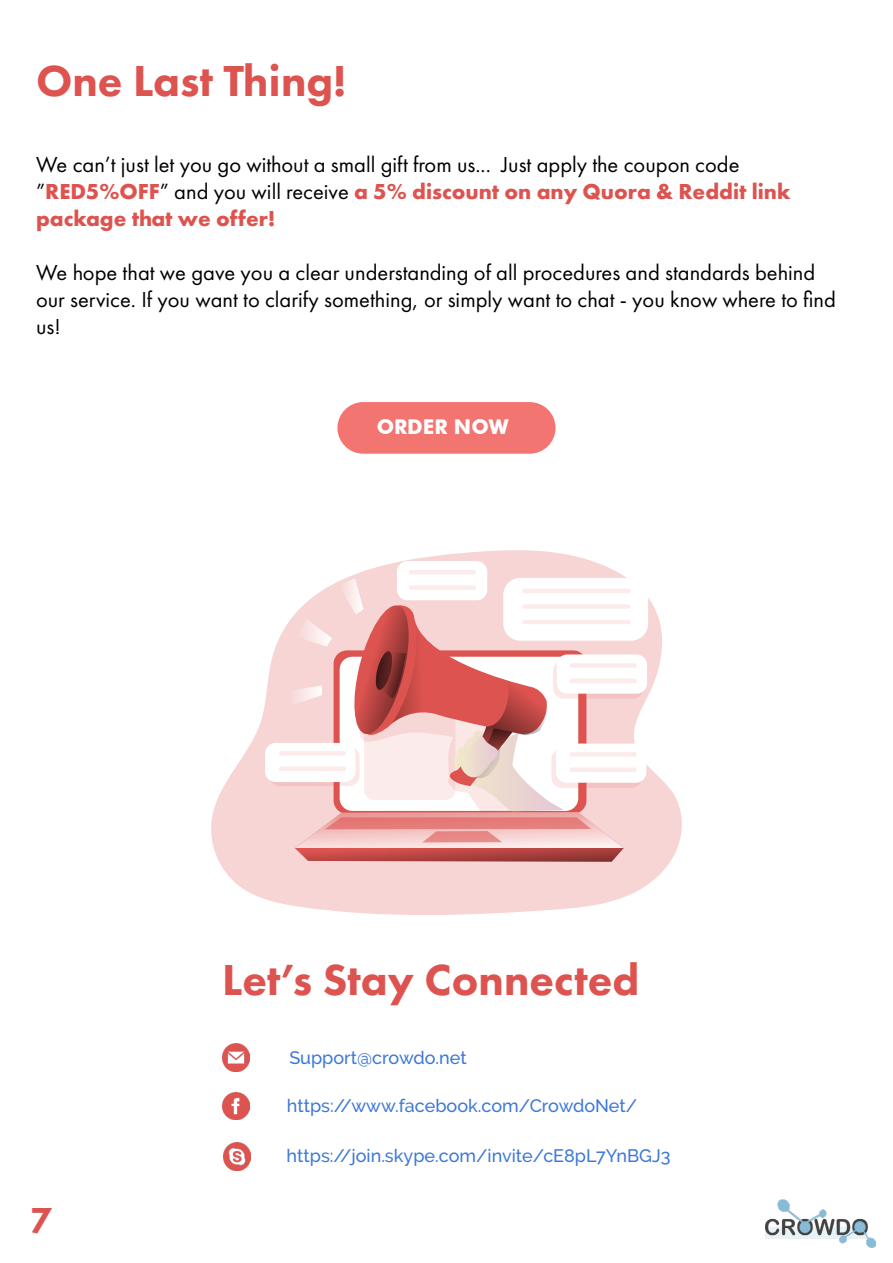
<style>
.page{position:relative;width:893px;height:1263px;background:#fff}
.page>*{position:absolute;margin:0;border:0;box-sizing:border-box;transform-origin:0 0}
.t1{font:800 45px "Futura PT";color:#dd534f}
.t2{font:800 37.5px "Futura PT";color:#dd534f}
.t3{font:22.5px/27px "Futura PT";color:#000}
.t4{font:700 20.4px "Futura BT";color:#fff}
.t5{font:500 18px "Raleway";color:#3c78d8}
.s1{font-weight:700;color:#dd534f}
</style>
<div class="page">
<img style="left:765px;top:1199px;width:110px;height:49px">
<div style="left:337px;top:402px;width:219px;height:52px;background:#f37572;border-radius:26px"></div>
<img style="left:222px;top:1044px;width:28px;height:27px">
<img style="left:223px;top:1092px;width:27px;height:28px">
<img style="left:223px;top:1143px;width:27px;height:27px">
<svg style="left:211px;top:550px;width:471px;height:365px;fill:#f6d5d4"></svg>
<div style="left:551px;top:749px;width:91px;height:39px;background:#f2c3c1;border-radius:11px"></div>
<div style="left:553px;top:659px;width:91px;height:40px;background:#f2c3c1;border-radius:11px"></div>
<div style="left:503px;top:578px;width:145px;height:63px;background:#fff;border-radius:17px"></div>
<div style="left:557px;top:654px;width:90px;height:40px;background:#fff;border-radius:11px"></div>
<div style="left:397px;top:561px;width:90px;height:39px;background:#fff;border-radius:11px"></div>
<div style="left:265px;top:743px;width:90px;height:39px;background:#fff;border-radius:11px"></div>
<div style="left:556px;top:743px;width:90px;height:40px;background:#fff;border-radius:11px"></div>
<hr style="left:522px;top:589px;width:109px;height:4px;background:#fbeceb;border-radius:2px">
<div style="left:522px;top:604px;width:109px;height:5px;background:#fbeceb;border-radius:2px"></div>
<div style="left:570px;top:663px;width:67px;height:5px;background:#fbeceb;border-radius:2px"></div>
<hr style="left:570px;top:679px;width:67px;height:4px;background:#fbeceb;border-radius:2px">
<hr style="left:570px;top:752px;width:67px;height:4px;background:#fbeceb;border-radius:2px">
<div style="left:570px;top:767px;width:67px;height:5px;background:#fbeceb;border-radius:2px"></div>
<hr style="left:279px;top:751px;width:67px;height:4px;background:#fbeceb;border-radius:2px">
<div style="left:279px;top:766px;width:67px;height:5px;background:#fbeceb;border-radius:2px"></div>
<hr style="left:409px;top:570px;width:67px;height:4px;background:#fbeceb;border-radius:2px">
<hr style="left:522px;top:620px;width:109px;height:4px;background:#fbeceb;border-radius:2px">
<svg style="left:288px;top:578px;width:336px;height:284px"></svg>
<h1 class="t1" style="left:36px;top:53px;width:311px">One Last Thing!</h1>
<p class="t3" style="left:36px;top:150px;width:756px">We can’t just let you go without a small gift from us... Just apply the coupon code ”<span class="s1">RED5%OFF</span>” and you will receive <span class="s1">a 5% discount on any Quora &amp; Reddit link package that we offer!</span></p>
<p class="t3" style="left:36px;top:258px;width:801px">We hope that we gave you a clear understanding of all procedures and standards behind our service. If you want to clarify something, or simply want to chat - you know where to find us!</p>
<p class="t4" style="left:377px;top:415px;width:133px">ORDER NOW</p>
<h1 class="t1" style="left:222px;top:952px;width:419px">Let’s Stay Connected</h1>
<h2 class="t2" style="left:30px;top:1197px;width:24px">7</h2>
<p class="t5" style="left:289px;top:1047px;width:179px">Support@crowdo.net</p>
<p class="t5" style="left:287px;top:1095px;width:352px">https://www.facebook.com/CrowdoNet/</p>
<p class="t5" style="left:287px;top:1145px;width:385px">https://join.skype.com/invite/cE8pL7YnBGJ3</p>
</div>
